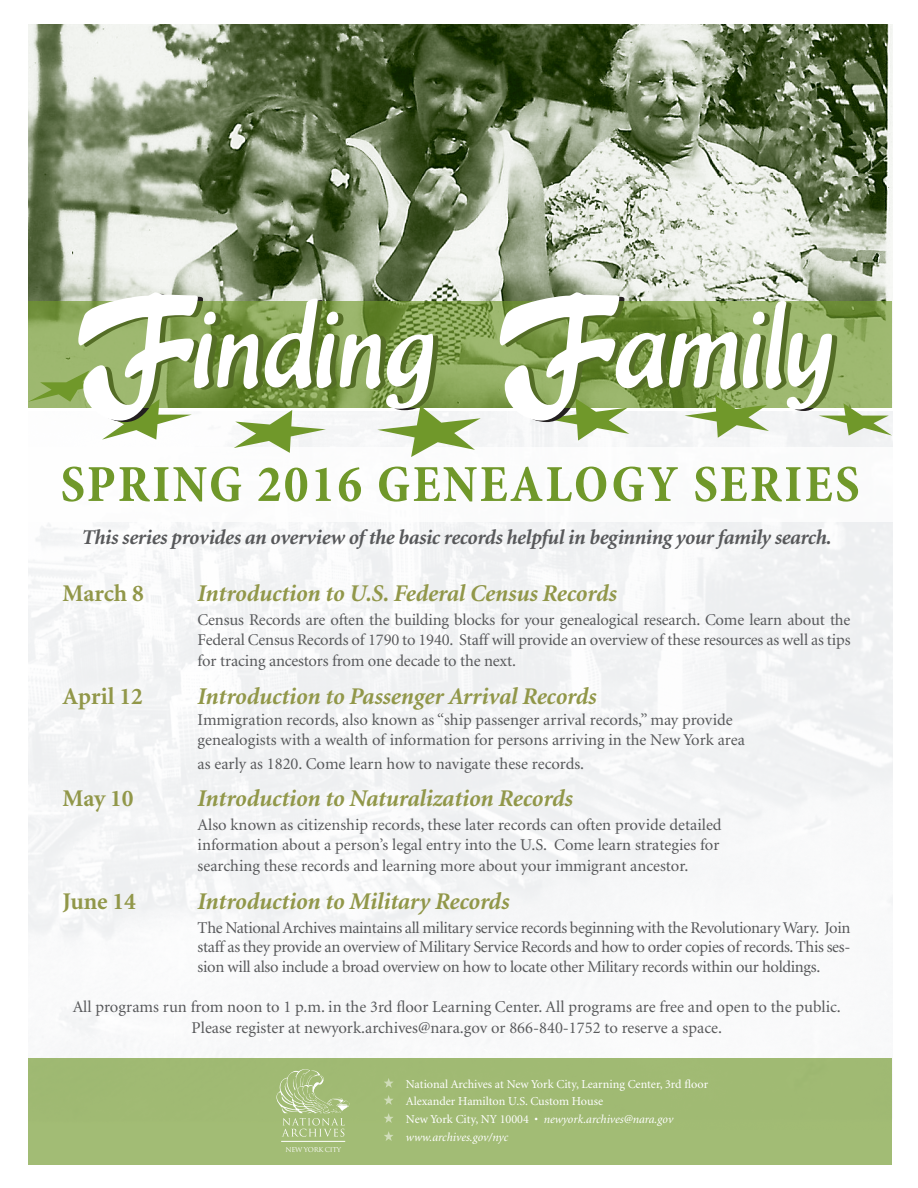
<style>
.page{position:relative;width:918px;height:1188px;background:#fff}
.page>*{position:absolute;margin:0;border:0;box-sizing:border-box;transform-origin:0 0}
.t1{font:129.15px "Express";color:#fff}
.t2{font:700 condensed 52.5px "Minion Pro";letter-spacing:.045em;color:#70982a}
.t3{font:italic 700 24px "Minion";letter-spacing:-.01em;color:#919749}
.t4{font:700 24px "Minion";color:#919749}
.t5{font:italic 700 21px "Minion";letter-spacing:-.02em;color:#57585a}
.t6{font:16.5px/19.5px "Minion";letter-spacing:-.005em;color:#57585a}
.t7{font:12.15px "Minion";color:#fff}
.t8{font:italic 12.15px "Minion";color:#fff}
.t9{font:6.6px "Trajan Pro";letter-spacing:-.045em;color:#fff}
.s1{font-size:165px}
.s2{font-style:normal}
</style>
<div class="page">
<img style="left:28px;top:25px;width:864px;height:276px">
<div style="left:28px;top:1058px;width:864px;height:107px;background:#a1ba74"></div>
<svg style="left:384px;top:1078px;width:9px;height:10px"></svg>
<svg style="left:384px;top:1095px;width:9px;height:10px"></svg>
<svg style="left:384px;top:1113px;width:9px;height:10px"></svg>
<svg style="left:384px;top:1131px;width:9px;height:10px"></svg>
<svg style="left:28px;top:407px;width:164px;height:33px"></svg>
<svg style="left:234px;top:410px;width:92px;height:43px"></svg>
<svg style="left:377px;top:407px;width:104px;height:50px"></svg>
<svg style="left:545px;top:407px;width:84px;height:34px"></svg>
<svg style="left:684px;top:407px;width:85px;height:31px"></svg>
<svg style="left:819px;top:407px;width:73px;height:29px"></svg>
<svg style="left:28px;top:301px;width:864px;height:106px;background:#84a153"></svg>
<svg style="left:276px;top:1069px;width:74px;height:68px"></svg>
<hr style="left:281px;top:1141px;width:64px;height:1px;background:#fff">
<p class="t1" style="left:73px;top:258px;width:764px"><span class="s1">F</span>inding <span class="s1">F</span>amily</p>
<p class="t2" style="left:60px;top:448px;width:801px">SPRING 2016 GENEALOGY SERIES</p>
<p class="t5" style="left:82px;top:527px;width:751px">This series provides an overview of the basic records helpful in beginning your family search.</p>
<p class="t4" style="left:63px;top:581px;width:83px">March 8</p>
<p class="t3" style="left:198px;top:581px;width:421px">Introduction to U.S. Federal Census Records</p>
<p class="t6" style="left:198px;top:611px;width:654px">Census Records are often the building blocks for your genealogical research. Come learn about the<br>Federal Census Records of 1790 to 1940. Staff will provide an overview of these resources as well as tips</p>
<p class="t6" style="left:198px;top:652px;width:320px">for tracing ancestors from one decade to the next.</p>
<p class="t4" style="left:63px;top:684px;width:82px">April 12</p>
<p class="t3" style="left:198px;top:684px;width:401px">Introduction to Passenger Arrival Records</p>
<p class="t6" style="left:198px;top:711px;width:537px">Immigration records, also known as “ship passenger arrival records,” may provide</p>
<p class="t6" style="left:198px;top:730px;width:549px">genealogists with a wealth of information for persons arriving in the New York area</p>
<p class="t6" style="left:198px;top:754px;width:388px">as early as 1820. Come learn how to navigate these records.</p>
<p class="t4" style="left:63px;top:786px;width:73px">May 10</p>
<p class="t3" style="left:198px;top:787px;width:377px">Introduction to Naturalization Records</p>
<p class="t6" style="left:198px;top:816px;width:526px">Also known as citizenship records, these later records can often provide detailed</p>
<p class="t6" style="left:198px;top:835px;width:523px">information about a person’s legal entry into the U.S. Come learn strategies for</p>
<p class="t6" style="left:198px;top:857px;width:492px">searching these records and learning more about your immigrant ancestor.</p>
<p class="t4" style="left:63px;top:889px;width:75px">June 14</p>
<p class="t3" style="left:198px;top:889px;width:313px">Introduction to Military Records</p>
<p class="t6" style="left:198px;top:919px;width:654px;text-align:justify">The National Archives maintains all military service records beginning with the Revolutionary Wary. Join staff as they provide an overview of Military Service Records and how to order copies of records. This ses&shy;sion will also include a broad overview on how to locate other Military records within our holdings.</p>
<p class="t6" style="left:73px;top:998px;width:770px">All programs run from noon to 1 p.m. in the 3rd floor Learning Center. All programs are free and open to the public.</p>
<p class="t6" style="left:192px;top:1019px;width:532px">Please register at newyork.archives@nara.gov or 866-840-1752 to reserve a space.</p>
<p class="t9" style="left:286px;top:1145px;width:57px">NEW YORK CITY</p>
<p class="t7" style="left:406px;top:1078px;width:304px">National Archives at New York City, Learning Center, 3rd floor</p>
<p class="t7" style="left:406px;top:1095px;width:199px">Alexander Hamilton U.S. Custom House</p>
<p class="t8" style="left:406px;top:1113px;width:269px"><span class="s2">New York City, NY 10004 •</span> newyork.archives@nara.gov</p>
<p class="t8" style="left:406px;top:1131px;width:104px">www.archives.gov/nyc</p>
</div>
